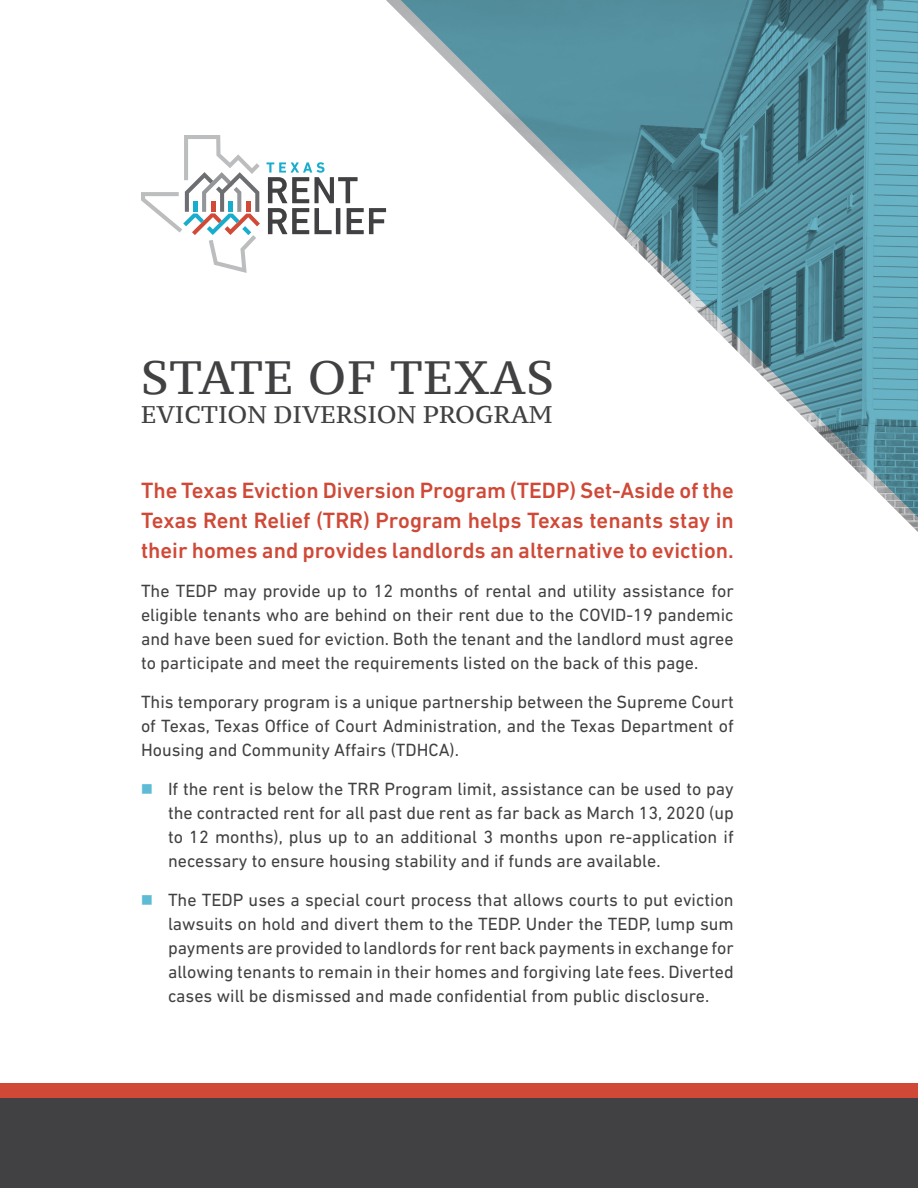
<style>
.page{position:relative;width:918px;height:1188px;background:#fff}
.page>*{position:absolute;margin:0;border:0;box-sizing:border-box;transform-origin:0 0}
.t1{font:46.5px "PT Serif Caption";letter-spacing:.02em;color:#414042}
.t2{font:24px "PT Serif Caption";color:#414042}
.t3{font:500 22.5px/30px "DIN Next LT Pro";color:#d04937;text-align:justify}
.t4{font:18px/24px "DIN Next LT Pro";color:#414042;text-align:justify}
.s1{color:#5dbbd5}
</style>
<div class="page">
<div style="left:0;top:1083px;width:918px;height:90px;background:#d04937"></div>
<svg style="left:389px;top:0;width:529px;height:532px"></svg>
<svg style="left:267px;top:162px;width:119px;height:72px"></svg>
<svg style="left:141px;top:135px;width:119px;height:138px"></svg>
<div style="left:0;top:1098px;width:918px;height:90px;background:#414042"></div>
<h1 class="t1" style="left:141px;top:348px;width:415px">STATE OF TEXAS</h1>
<h2 class="t2" style="left:141px;top:399px;width:413px">EVICTION DIVERSION PROGRAM</h2>
<p class="t3" style="left:141px;top:476px;width:594px">The Texas Eviction Diversion Program (TEDP) Set-Aside of the Texas Rent Relief (TRR) Program helps Texas tenants stay in their homes and provides landlords an alternative to eviction.</p>
<p class="t4" style="left:141px;top:579px;width:594px">The TEDP may provide up to 12 months of rental and utility assistance for eligible tenants who are behind on their rent due to the COVID-19 pandemic and have been sued for eviction. Both the tenant and the landlord must agree to participate and meet the requirements listed on the back of this page.</p>
<p class="t4" style="left:141px;top:690px;width:594px">This temporary program is a unique partnership between the Supreme Court of Texas, Texas Office of Court Administration, and the Texas Department of Housing and Community Affairs (TDHCA).</p>
<p class="t4" style="left:168px;top:777px;width:567px;text-indent:-27px"><span class="s1">■</span> If the rent is below the TRR Program limit, assistance can be used to pay the contracted rent for all past due rent as far back as March 13, 2020 (up to 12 months), plus up to an additional 3 months upon re-application if necessary to ensure housing stability and if funds are available.</p>
<p class="t4" style="left:168px;top:888px;width:567px;text-indent:-27px"><span class="s1">■</span> The TEDP uses a special court process that allows courts to put eviction lawsuits on hold and divert them to the TEDP. Under the TEDP, lump sum payments are provided to landlords for rent back payments in exchange for allowing tenants to remain in their homes and forgiving late fees. Diverted cases will be dismissed and made confidential from public disclosure.</p>
</div>
